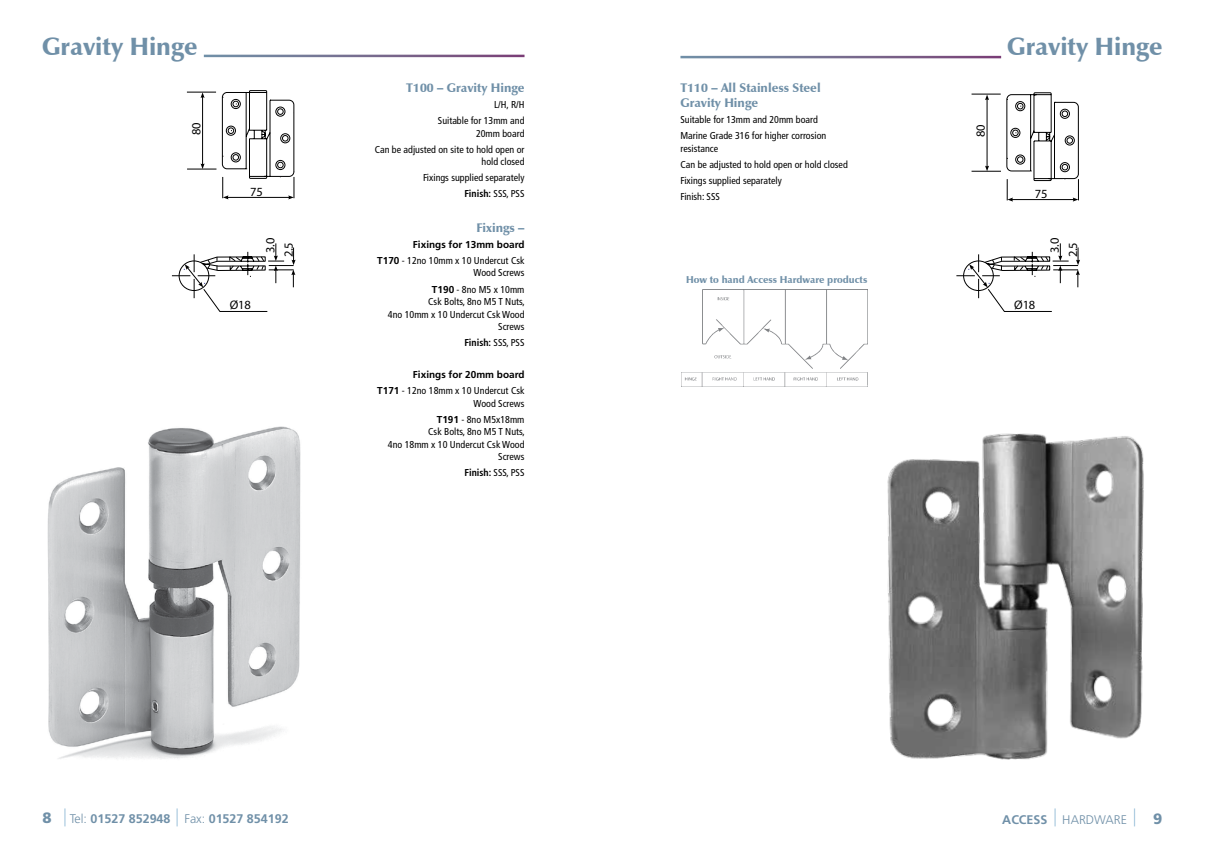
<style>
.page{position:relative;width:1205px;height:851px;background:#fff}
.page>*{position:absolute;margin:0;border:0;box-sizing:border-box;transform-origin:0 0}
.t1{font:900 25px "Zapf Humanist 601 BT";color:#7090a8}
.t2{font:900 15px "Frutiger";color:#7090a8}
.t3{font:900 12.5px/15px "Zapf Humanist 601 BT";color:#7090a8}
.t4{font:700 12.5px "Frutiger";color:#7090a8}
.t5{font:12.5px "Myriad";letter-spacing:-.01em;color:#000}
.t6{font:300 12.5px "Frutiger";color:#7090a8}
.t7{font:condensed 10px/16px "Frutiger";color:#000;text-align:right}
.t8{font:700 10px/16px "Frutiger";color:#000;text-align:right}
.t9{font:900 10px "Zapf Humanist 601 BT";color:#7090a8}
.t10{font:700 condensed 10px "Frutiger";color:#000}
.s1{font-weight:700}
.s2{font-weight:400;font-stretch:condensed}
.s3{font-weight:700;font-stretch:normal}
.s4{font-weight:400}
.s5{font-weight:300}
</style>
<div class="page">
<img style="left:47px;top:426px;width:254px;height:333px">
<img style="left:887px;top:433px;width:257px;height:327px">
<svg style="left:64px;top:808px;width:2px;height:18px"></svg>
<svg style="left:176px;top:808px;width:2px;height:18px"></svg>
<svg style="left:1054px;top:808px;width:1px;height:18px"></svg>
<svg style="left:1134px;top:808px;width:1px;height:18px"></svg>
<img style="left:681px;top:289px;width:186px;height:97px">
<svg style="left:187px;top:90px;width:108px;height:110px"></svg>
<svg style="left:171px;top:243px;width:125px;height:69px"></svg>
<svg style="left:956px;top:243px;width:124px;height:69px"></svg>
<svg style="left:971px;top:92px;width:108px;height:110px"></svg>
<h1 class="t1" style="left:42px;top:31px;width:157px">Gravity Hinge</h1>
<h1 class="t1" style="left:1007px;top:31px;width:157px">Gravity Hinge</h1>
<p class="t5" style="left:190px;top:135px;width:14px;rotate:-90deg">80</p>
<p class="t5" style="left:250px;top:185px;width:14px">75</p>
<p class="t5" style="left:264px;top:253px;width:17px;rotate:-90deg">3.0</p>
<p class="t5" style="left:282px;top:257px;width:17px;rotate:-90deg">2.5</p>
<p class="t5" style="left:230px;top:298px;width:23px">Ø18</p>
<p class="t3" style="left:406px;top:80px;width:120px">T100 – Gravity Hinge</p>
<p class="t7" style="left:438px;top:97px;width:88px">L/H, R/H<br>Suitable for 13mm and</p>
<p class="t7" style="left:375px;top:125px;width:151px">20mm board<br>Can be adjusted on site to hold open or</p>
<p class="t7" style="left:423px;top:154px;width:103px">hold closed<br>Fixings supplied separately<br><span class="s1">Finish:</span> SSS, PSS</p>
<p class="t3" style="left:476px;top:220px;width:50px">Fixings –</p>
<p class="t8" style="left:377px;top:236px;width:149px">Fixings for 13mm board<br>T170 <span class="s2">- 12no 10mm x 10 Undercut Csk</span></p>
<p class="t7" style="left:432px;top:265px;width:94px">Wood Screws<br><span class="s3">T190</span> - 8no M5 x 10mm</p>
<p class="t7" style="left:388px;top:295px;width:138px;line-height:12.5px">Csk Bolts, 8no M5 T Nuts,<br>4no 10mm x 10 Undercut Csk Wood<br>Screws</p>
<p class="t10" style="left:464px;top:336px;width:62px">Finish: <span class="s4">SSS, PSS</span></p>
<p class="t8" style="left:377px;top:366px;width:149px">Fixings for 20mm board<br>T171 <span class="s2">- 12no 18mm x 10 Undercut Csk</span></p>
<p class="t7" style="left:437px;top:395px;width:89px">Wood Screws<br><span class="s3">T191</span> - 8no M5x18mm</p>
<p class="t7" style="left:388px;top:425px;width:138px;line-height:12.5px">Csk Bolts, 8no M5 T Nuts,<br>4no 18mm x 10 Undercut Csk Wood<br>Screws</p>
<p class="t10" style="left:464px;top:467px;width:61px">Finish: <span class="s4">SSS, PSS</span></p>
<p class="t3" style="left:680px;top:80px;width:142px">T110 – All Stainless Steel<br>Gravity Hinge</p>
<p class="t7" style="left:680px;top:112px;width:147px;text-align:left">Suitable for 13mm and 20mm board<br>Marine Grade 316 for higher corrosion</p>
<p class="t7" style="left:680px;top:140px;width:169px;text-align:left">resistance<br>Can be adjusted to hold open or hold closed<br>Fixings supplied separately<br>Finish: SSS</p>
<p class="t9" style="left:686px;top:274px;width:183px">How to hand Access Hardware products</p>
<p class="t5" style="left:974px;top:137px;width:14px;rotate:-90deg">80</p>
<p class="t5" style="left:1035px;top:187px;width:14px">75</p>
<p class="t5" style="left:1048px;top:253px;width:17px;rotate:-90deg">3.0</p>
<p class="t5" style="left:1067px;top:257px;width:17px;rotate:-90deg">2.5</p>
<p class="t5" style="left:1014px;top:298px;width:23px">Ø18</p>
<h2 class="t2" style="left:43px;top:809px;width:11px">8</h2>
<p class="t4" style="left:70px;top:811px;width:220px"><span class="s5">Tel:</span> 01527 852948 <span class="s5">Fax:</span> 01527 854192</p>
<p class="t6" style="left:1002px;top:812px;width:126px"><span class="s1">ACCESS</span> HARDWARE</p>
<h2 class="t2" style="left:1153px;top:809px;width:11px">9</h2>
</div>
